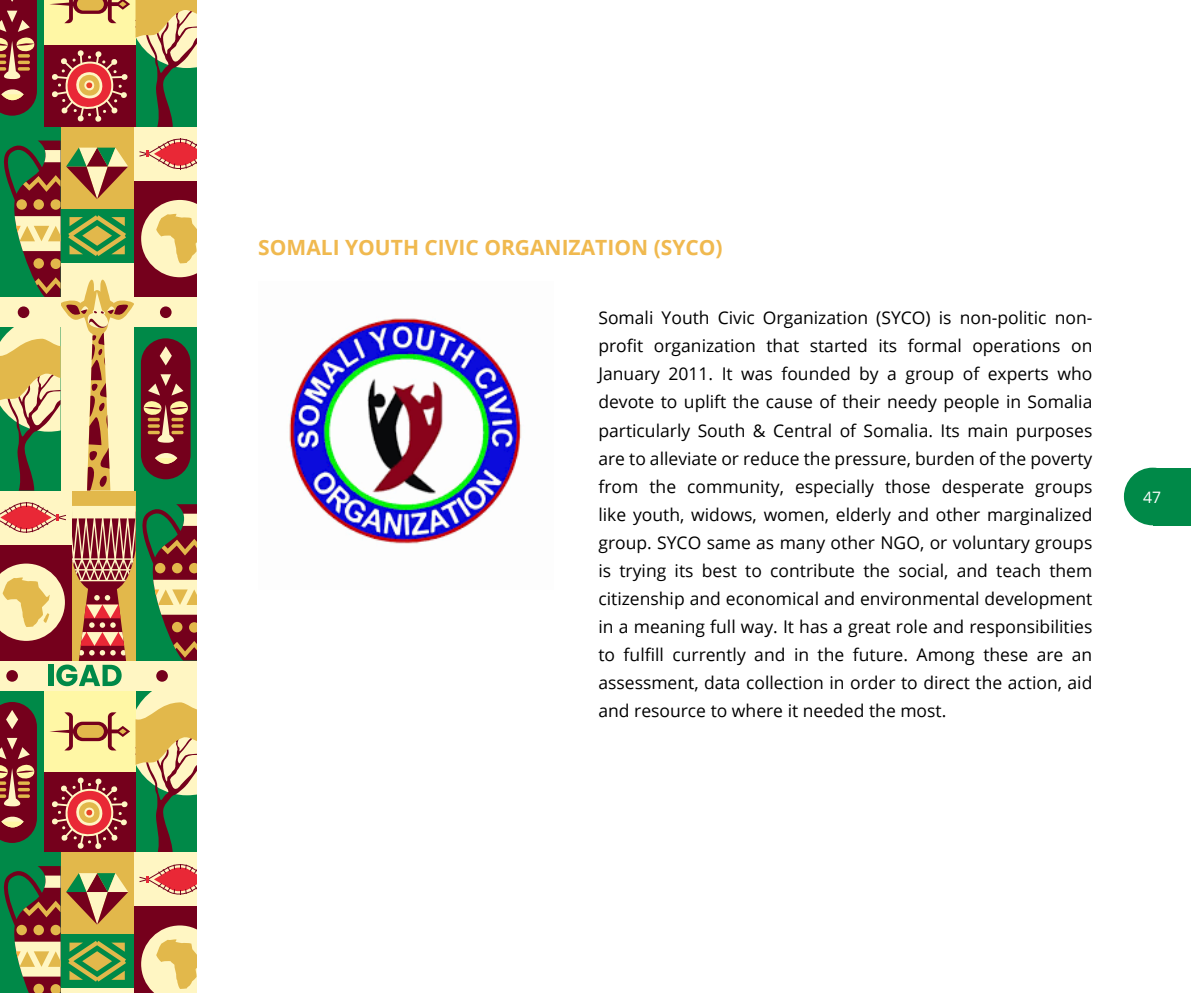
<style>
.page{position:relative;width:1191px;height:993px;background:#fff}
.page>*{position:absolute;margin:0;border:0;box-sizing:border-box;transform-origin:0 0}
.t1{font:700 21px "Open Sans";color:#f0b94f}
.t2{font:17.5px/28px "Open Sans";color:#000;text-align:justify}
.t3{font:15.75px "Open Sans";color:#fff}
</style>
<div class="page">
<div style="left:44px;top:0;width:91px;height:45px;background:#fff7a5"></div>
<div style="left:0;top:0;width:44px;height:127px;background:#008948"></div>
<div style="left:44px;top:45px;width:91px;height:82px;background:#75001c"></div>
<svg style="left:0;top:0;width:37px;height:116px;background:#8e3a3c"></svg>
<svg style="left:50px;top:0;width:147px;height:127px"></svg>
<div style="left:135px;top:490px;width:64px;height:171px;background:#008948"></div>
<div style="left:72px;top:490px;width:63px;height:171px;background:#e2b84b"></div>
<div style="left:0;top:490px;width:72px;height:54px;background:#fff6c3"></div>
<svg style="left:0;top:501px;width:197px;height:351px;background:#a58763"></svg>
<div style="left:60px;top:127px;width:74px;height:82px;background:#e2b84b"></div>
<div style="left:134px;top:127px;width:92px;height:54px;background:#fff6c3"></div>
<div style="left:60px;top:987px;width:74px;height:5px;background:#fff6c3"></div>
<div style="left:60px;top:852px;width:74px;height:81px;background:#e2b84b"></div>
<div style="left:134px;top:905px;width:92px;height:87px;background:#75001c"></div>
<div style="left:134px;top:852px;width:92px;height:54px;background:#fff6c3"></div>
<svg style="left:141px;top:925px;width:56px;height:67px;background:#e3c286"></svg>
<div style="left:60px;top:933px;width:74px;height:54px;background:#008948"></div>
<svg style="left:139px;top:864px;width:58px;height:30px"></svg>
<div style="left:0;top:127px;width:61px;height:170px;background:#008948"></div>
<svg style="left:0;top:138px;width:197px;height:352px;background:#a59a6c"></svg>
<div style="left:18px;top:306px;width:11px;height:12px;background:#75001c;border-radius:50%"></div>
<div style="left:0;top:852px;width:61px;height:140px;background:#008948"></div>
<svg style="left:3px;top:866px;width:125px;height:126px"></svg>
<div style="left:197px;top:0;width:194px;height:992px;background:#fff"></div>
<div style="left:1123px;top:467px;width:58px;height:58px;background:#008948;border-radius:50%"></div>
<div style="left:1152px;top:467px;width:39px;height:58px;background:#008948"></div>
<img style="left:289px;top:318px;width:232px;height:226px">
<p class="t1" style="left:258px;top:232px;width:466px">SOMALI YOUTH CIVIC ORGANIZATION (SYCO)</p>
<p class="t2" style="left:598px;top:303px;width:495px">Somali Youth Civic Organization (SYCO) is non-politic non&shy;profit organization that started its formal operations on January 2011. It was founded by a group of experts who devote to uplift the cause of their needy people in Somalia particularly South &amp; Central of Somalia. Its main purposes are to alleviate or reduce the pressure, burden of the poverty from the community, especially those desperate groups like youth, widows, women, elderly and other marginalized group. SYCO same as many other NGO, or voluntary groups is trying its best to contribute the social, and teach them citizenship and economical and environmental development in a meaning full way. It has a great role and responsibilities to fulfill currently and in the future. Among these are an assessment, data collection in order to direct the action, aid and resource to where it needed the most.</p>
<p class="t3" style="left:1143px;top:486px;width:20px">47</p>
</div>
